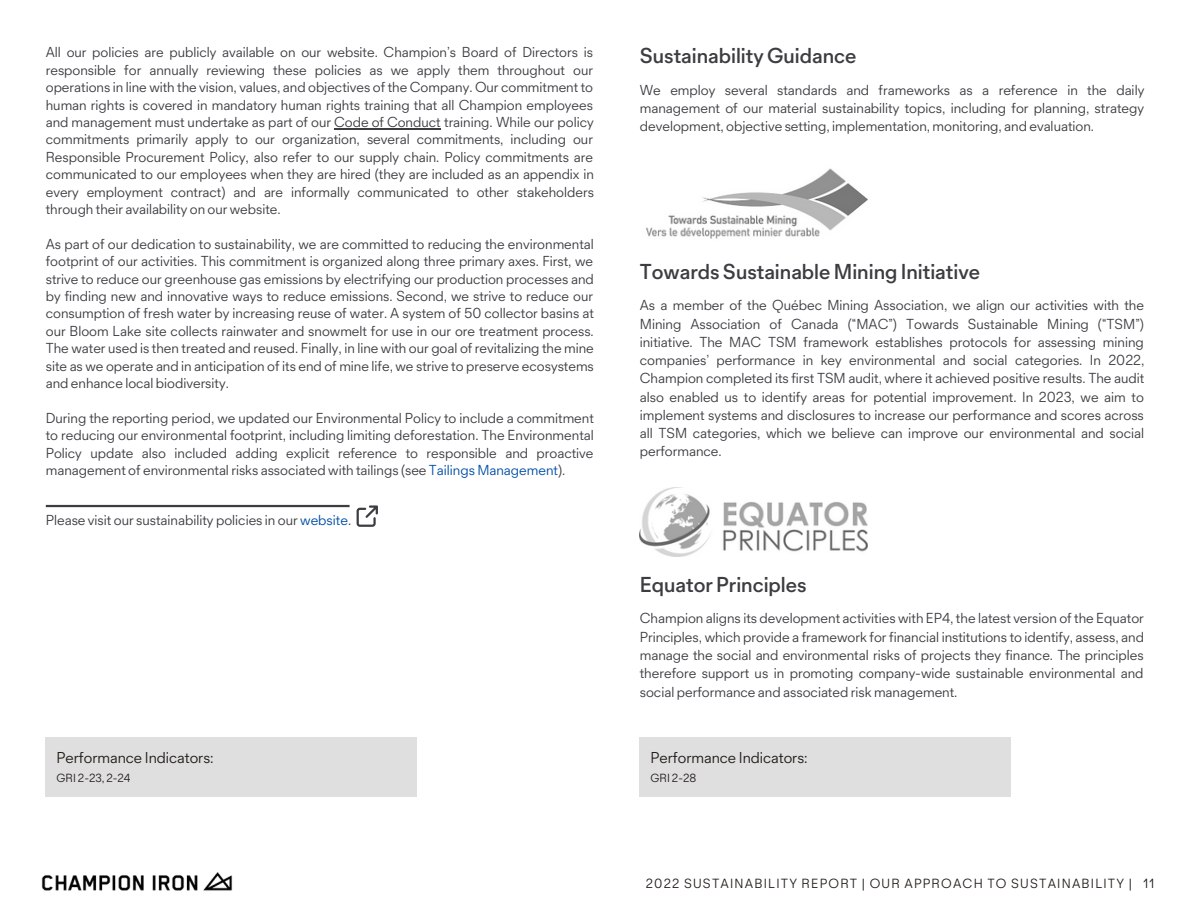
<style>
.page{position:relative;width:1188px;height:918px;background:#fff}
.page>*{position:absolute;margin:0;border:0;box-sizing:border-box;transform-origin:0 0}
.t1{font:600 19.5px "Marcel";color:#3c3d41}
.t2{font:300 14.25px "Marcel";color:#221c17}
.t3{font:300 13.05px/17.4px "Marcel";color:#3c3d41;text-align:justify}
.t4{font:300 12px "Marcel";letter-spacing:.1em;color:#221c17}
.t5{font:300 10.65px "Marcel";color:#221c17}
.s1{color:#004ea7}
</style>
<div class="page">
<img style="left:41px;top:872px;width:192px;height:19px">
<img style="left:646px;top:168px;width:222px;height:71px">
<img style="left:640px;top:487px;width:227px;height:70px">
<div style="left:46px;top:737px;width:371px;height:59px;background:#dfdfdf"></div>
<div style="left:640px;top:737px;width:371px;height:59px;background:#dfdfdf"></div>
<hr style="left:46px;top:505px;width:304px;height:2px;background:#3c3d41">
<svg style="left:357px;top:505px;width:21px;height:22px"></svg>
<hr style="left:334px;top:128px;width:107px;height:1px;background:#3c3d41">
<p class="t3" style="left:46px;top:43px;width:550px">All our policies are publicly available on our website. Champion’s Board of Directors is responsible for annually reviewing these policies as we apply them throughout our operations in line with the vision, values, and objectives of the Company. Our commitment to human rights is covered in mandatory human rights training that all Champion employees and management must undertake as part of our Code of Conduct training. While our policy commitments primarily apply to our organization, several commitments, including our Responsible Procurement Policy, also refer to our supply chain. Policy commitments are communicated to our employees when they are hired (they are included as an appendix in every employment contract) and are informally communicated to other stakeholders through their availability on our website.</p>
<p class="t3" style="left:46px;top:235px;width:550px">As part of our dedication to sustainability, we are committed to reducing the environmental footprint of our activities. This commitment is organized along three primary axes. First, we strive to reduce our greenhouse gas emissions by electrifying our production processes and by finding new and innovative ways to reduce emissions. Second, we strive to reduce our consumption of fresh water by increasing reuse of water. A system of 50 collector basins at our Bloom Lake site collects rainwater and snowmelt for use in our ore treatment process.<br>The water used is then treated and reused. Finally, in line with our goal of revitalizing the mine site as we operate and in anticipation of its end of mine life, we strive to preserve ecosystems and enhance local biodiversity.</p>
<p class="t3" style="left:46px;top:409px;width:550px">During the reporting period, we updated our Environmental Policy to include a commitment to reducing our environmental footprint, including limiting deforestation. The Environmental Policy update also included adding explicit reference to responsible and proactive management of environmental risks associated with tailings (see <span class="s1">Tailings Management</span>).</p>
<p class="t3" style="left:46px;top:511px;width:307px">Please visit our sustainability policies in our <span class="s1">website</span>.</p>
<p class="t2" style="left:57px;top:748px;width:159px">Performance Indicators:</p>
<p class="t5" style="left:57px;top:771px;width:75px">GRI 2-23, 2-24</p>
<p class="t1" style="left:640px;top:42px;width:218px">Sustainability Guidance</p>
<p class="t3" style="left:640px;top:80px;width:506px;line-height:18.3px">We employ several standards and frameworks as a reference in the daily management of our material sustainability topics, including for planning, strategy development, objective setting, implementation, monitoring, and evaluation.</p>
<p class="t1" style="left:640px;top:258px;width:342px">Towards Sustainable Mining Initiative</p>
<p class="t3" style="left:640px;top:296px;width:506px;line-height:18.3px">As a member of the Québec Mining Association, we align our activities with the Mining Association of Canada (“MAC”) Towards Sustainable Mining (“TSM”) initiative. The MAC TSM framework establishes protocols for assessing mining companies’ performance in key environmental and social categories. In 2022, Champion completed its first TSM audit, where it achieved positive results. The audit also enabled us to identify areas for potential improvement. In 2023, we aim to implement systems and disclosures to increase our performance and scores across all TSM categories, which we believe can improve our environmental and social performance.</p>
<p class="t1" style="left:640px;top:571px;width:168px">Equator Principles</p>
<p class="t3" style="left:640px;top:609px;width:506px;line-height:18.3px">Champion aligns its development activities with EP4, the latest version of the Equator Principles, which provide a framework for financial institutions to identify, assess, and manage the social and environmental risks of projects they finance. The principles therefore support us in promoting company-wide sustainable environmental and social performance and associated risk management.</p>
<p class="t2" style="left:651px;top:748px;width:159px">Performance Indicators:</p>
<p class="t5" style="left:651px;top:771px;width:47px">GRI 2-28</p>
<p class="t4" style="left:646px;top:875px;width:510px">2022 SUSTAINABILITY REPORT | OUR APPROACH TO SUSTAINABILITY | 11</p>
</div>
